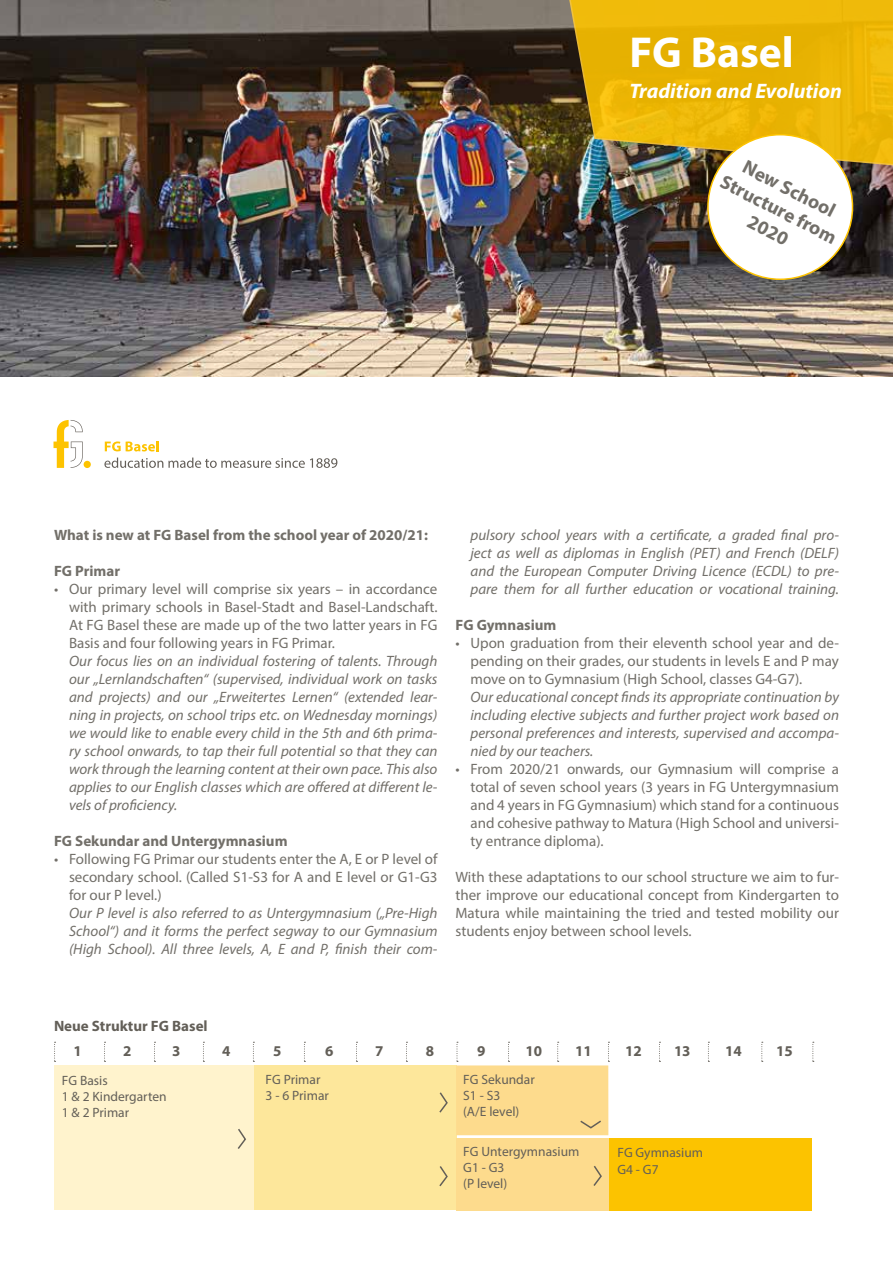
<style>
.page{position:relative;width:893px;height:1263px;background:#fff}
.page>*{position:absolute;margin:0;border:0;box-sizing:border-box;transform-origin:0 0}
.t1{font:700 43.5px "Myriad Pro";color:#fff}
.t2{font:italic 700 21px "Myriad Pro";color:#fff}
.t3{font:700 19.5px/23.4px "Myriad Pro";color:#726f69;text-align:center}
.t4{font:italic 15px/18px "Myriad Pro";color:#726f69;text-align:justify}
.t5{font:15px/18px "Myriad Pro";color:#726f69;text-align:justify}
.t6{font:700 15px "Myriad Pro";color:#726f69}
.t7{font:700 15px "Myriad Pro";color:#635f58}
.t8{font:13.5px/16.2px "Myriad Pro";color:#635f58}
</style>
<div class="page">
<img style="left:0;top:0;width:893px;height:376px">
<svg style="left:566px;top:0;width:327px;height:167px;background:#d9aa0d"></svg>
<svg style="left:54px;top:1042px;width:2px;height:20px"></svg>
<svg style="left:104px;top:1042px;width:2px;height:20px"></svg>
<svg style="left:154px;top:1042px;width:2px;height:20px"></svg>
<svg style="left:203px;top:1042px;width:1px;height:20px"></svg>
<svg style="left:253px;top:1042px;width:1px;height:20px"></svg>
<svg style="left:304px;top:1042px;width:1px;height:20px"></svg>
<svg style="left:356px;top:1042px;width:1px;height:20px"></svg>
<svg style="left:406px;top:1042px;width:1px;height:20px"></svg>
<svg style="left:457px;top:1042px;width:1px;height:20px"></svg>
<svg style="left:508px;top:1042px;width:1px;height:20px"></svg>
<svg style="left:557px;top:1042px;width:2px;height:20px"></svg>
<svg style="left:608px;top:1042px;width:1px;height:20px"></svg>
<svg style="left:659px;top:1042px;width:1px;height:20px"></svg>
<svg style="left:708px;top:1042px;width:1px;height:20px"></svg>
<svg style="left:761px;top:1042px;width:2px;height:20px"></svg>
<svg style="left:812px;top:1042px;width:2px;height:20px"></svg>
<div style="left:54px;top:1065px;width:200px;height:145px;background:#fff3cd"></div>
<div style="left:254px;top:1065px;width:202px;height:145px;background:#fde79b"></div>
<div style="left:608px;top:1138px;width:203px;height:72px;background:#fcc300"></div>
<svg style="left:237px;top:1129px;width:9px;height:20px"></svg>
<svg style="left:439px;top:1092px;width:9px;height:21px"></svg>
<svg style="left:439px;top:1166px;width:9px;height:21px"></svg>
<div style="left:456px;top:1065px;width:152px;height:70px;background:#fddb8d"></div>
<div style="left:456px;top:1138px;width:152px;height:72px;background:#fddb8d"></div>
<svg style="left:593px;top:1166px;width:9px;height:20px"></svg>
<svg style="left:580px;top:1120px;width:21px;height:9px"></svg>
<div style="left:708px;top:135px;width:144px;height:144px;background:#fff;border-radius:50%"></div>
<svg style="left:105px;top:441px;width:54px;height:10px"></svg>
<div style="left:84px;top:461px;width:7px;height:7px;background:#fdc300;border-radius:50%"></div>
<svg style="left:54px;top:420px;width:29px;height:48px"></svg>
<svg style="left:104px;top:457px;width:233px;height:11px"></svg>
<h1 class="t1" style="left:629px;top:24px;width:166px">FG Basel</h1>
<h2 class="t2" style="left:629px;top:77px;width:214px">Tradition and Evolution</h2>
<h3 class="t3" style="left:738px;top:149px;width:129px;rotate:27deg">New School<br>Structure from<br>2020</h3>
<p class="t6" style="left:54px;top:525px;width:376px">What is new at FG Basel from the school year of 2020/21:</p>
<p class="t6" style="left:54px;top:561px;width:68px">FG Primar</p>
<p class="t5" style="left:69px;top:580px;width:370px;text-indent:-15px">• Our primary level will comprise six years – in accordance with primary schools in Basel-Stadt and Basel-Landschaft.<br>At FG Basel these are made up of the two latter years in FG Basis and four following years in FG Primar.</p>
<p class="t4" style="left:69px;top:652px;width:370px">Our focus lies on an individual fostering of talents. Through our „Lernlandschaften“ (supervised, individual work on tasks and projects) and our „Erweitertes Lernen“ (extended lear&shy;ning in projects, on school trips etc. on Wednesday mornings) we would like to enable every child in the 5th and 6th prima&shy;ry school onwards, to tap their full potential so that they can work through the learning content at their own pace. This also applies to our English classes which are offered at different le&shy;vels of proficiency.</p>
<p class="t6" style="left:54px;top:831px;width:235px">FG Sekundar and Untergymnasium</p>
<p class="t5" style="left:69px;top:850px;width:370px;text-indent:-15px">• Following FG Primar our students enter the A, E or P level of secondary school. (Called S1-S3 for A and E level or G1-G3 for our P level.)</p>
<p class="t4" style="left:69px;top:904px;width:370px">Our P level is also referred to as Untergymnasium („Pre-High School“) and it forms the perfect segway to our Gymnasium (High School). All three levels, A, E and P, finish their com-</p>
<p class="t4" style="left:470px;top:526px;width:370px">pulsory school years with a certificate, a graded final pro&shy;ject as well as diplomas in English (PET) and French (DELF) and the European Computer Driving Licence (ECDL) to pre&shy;pare them for all further education or vocational training.</p>
<p class="t6" style="left:455px;top:615px;width:103px">FG Gymnasium</p>
<p class="t5" style="left:470px;top:634px;width:370px;text-indent:-15px">• Upon graduation from their eleventh school year and de&shy;pending on their grades, our students in levels E and P may move on to Gymnasium (High School, classes G4-G7).</p>
<p class="t4" style="left:470px;top:688px;width:370px">Our educational concept finds its appropriate continuation by including elective subjects and further project work based on personal preferences and interests, supervised and accompa&shy;nied by our teachers.</p>
<p class="t5" style="left:470px;top:760px;width:370px;text-indent:-15px">• From 2020/21 onwards, our Gymnasium will comprise a total of seven school years (3 years in FG Untergymnasium and 4 years in FG Gymnasium) which stand for a continuous and cohesive pathway to Matura (High School and universi&shy;ty entrance diploma).</p>
<p class="t5" style="left:455px;top:868px;width:385px">With these adaptations to our school structure we aim to fur&shy;ther improve our educational concept from Kindergarten to Matura while maintaining the tried and tested mobility our students enjoy between school levels.</p>
<p class="t7" style="left:54px;top:1016px;width:155px">Neue Struktur FG Basel</p>
<p class="t7" style="left:73px;top:1041px;width:10px">1</p>
<p class="t7" style="left:123px;top:1041px;width:10px">2</p>
<p class="t7" style="left:172px;top:1041px;width:10px">3</p>
<p class="t7" style="left:222px;top:1041px;width:10px">4</p>
<p class="t7" style="left:273px;top:1041px;width:10px">5</p>
<p class="t7" style="left:325px;top:1041px;width:10px">6</p>
<p class="t7" style="left:375px;top:1041px;width:10px">7</p>
<p class="t7" style="left:426px;top:1041px;width:10px">8</p>
<p class="t7" style="left:477px;top:1041px;width:10px">9</p>
<p class="t7" style="left:525px;top:1041px;width:18px">10</p>
<p class="t7" style="left:575px;top:1041px;width:18px">11</p>
<p class="t7" style="left:625px;top:1041px;width:18px">12</p>
<p class="t7" style="left:674px;top:1041px;width:18px">13</p>
<p class="t7" style="left:725px;top:1041px;width:18px">14</p>
<p class="t7" style="left:776px;top:1041px;width:18px">15</p>
<p class="t8" style="left:62px;top:1072px;width:106px">FG Basis<br>1 &amp; 2 Kindergarten<br>1 &amp; 2 Primar</p>
<p class="t8" style="left:266px;top:1071px;width:65px">FG Primar<br>3 - 6 Primar</p>
<p class="t8" style="left:463px;top:1071px;width:73px">FG Sekundar<br>S1 - S3<br>(A/E level)</p>
<p class="t8" style="left:463px;top:1143px;width:118px">FG Untergymnasium<br>G1 - G3<br>(P level)</p>
<p class="t8" style="left:617px;top:1144px;width:87px">FG Gymnasium<br>G4 - G7</p>
</div>
